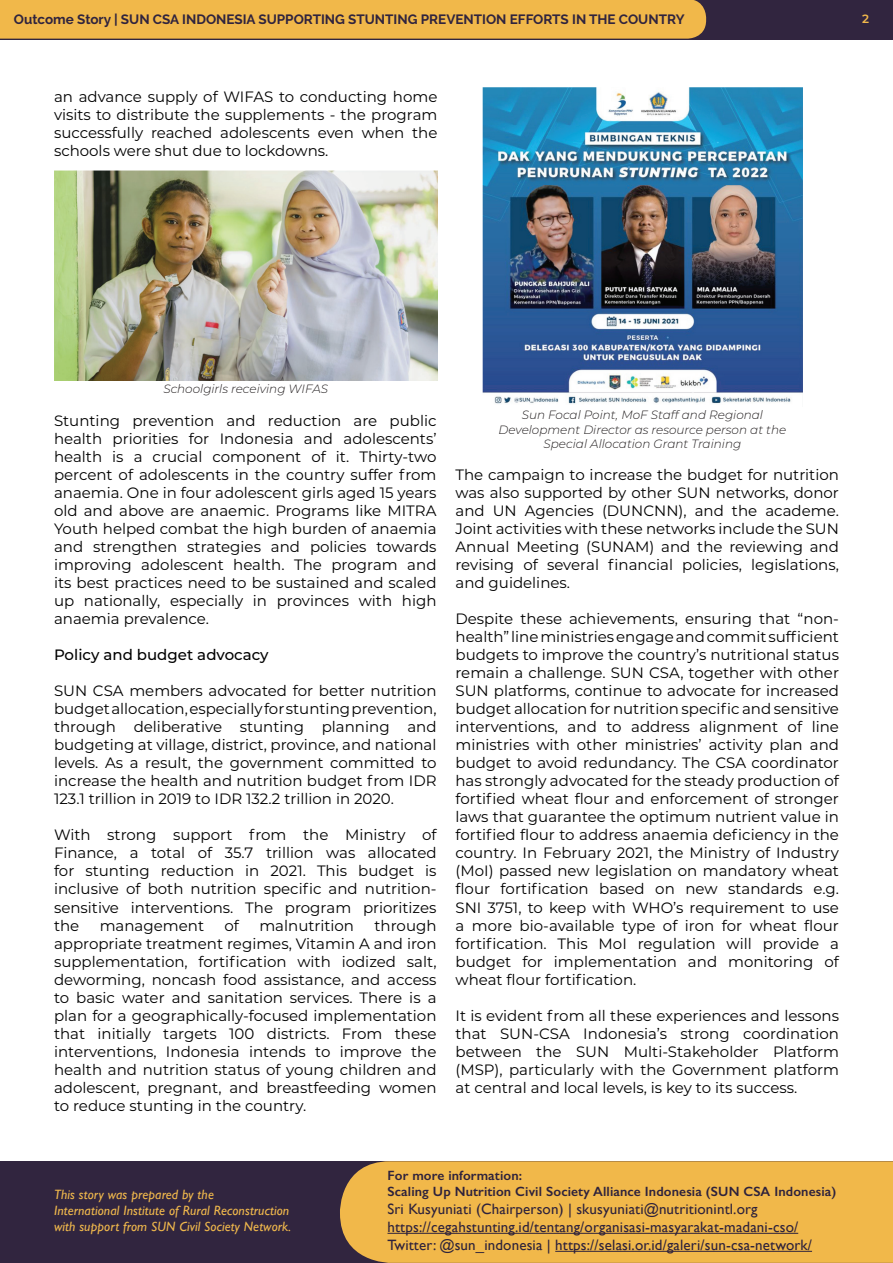
<style>
.page{position:relative;width:893px;height:1263px;background:#fff}
.page>*{position:absolute;margin:0;border:0;box-sizing:border-box;transform-origin:0 0}
.t1{font:15px/18px "Montserrat";color:#000;text-align:justify}
.t2{font:15px/18px "Gill Sans";letter-spacing:.01em;color:#2e223c}
.t3{font:500 15px "Montserrat";color:#000}
.t4{font:italic 13.5px/16.2px "Gill Sans";letter-spacing:.01em;color:#f0b84c}
.t5{font:600 13.5px/16.2px "Gill Sans";letter-spacing:.01em;color:#2e223c}
.t6{font:700 13.5px "Raleway";color:#30243e}
.t7{font:italic 300 12px/14.4px "Montserrat";color:#231f20;text-align:center}
.t8{font:600 12px "Montserrat";color:#f1b84b}
.s1{color:#2d233b}
</style>
<div class="page">
<div style="left:0;top:0;width:893px;height:39px;background:#31253f"></div>
<div style="left:0;top:0;width:706px;height:39px;background:#f1b84a"></div>
<img style="left:54px;top:170px;width:383px;height:210px">
<img style="left:483px;top:88px;width:319px;height:316px">
<div style="left:0;top:1161px;width:893px;height:102px;background:#31253f"></div>
<div style="left:340px;top:1161px;width:553px;height:102px;background:#f1b84a"></div>
<hr style="left:387px;top:1233px;width:411px;height:1px;background:#2e223c">
<hr style="left:555px;top:1251px;width:257px;height:1px;background:#2e223c">
<p class="t6" style="left:14px;top:12px;width:672px">Outcome Story | SUN CSA INDONESIA SUPPORTING STUNTING PREVENTION EFFORTS IN THE COUNTRY</p>
<p class="t8" style="left:862px;top:10px;width:8px">2</p>
<p class="t1" style="left:54px;top:88px;width:385px">an advance supply of WIFAS to conducting home visits to distribute the supplements - the program successfully reached adolescents even when the schools were shut due to lockdowns.</p>
<p class="t7" style="left:163px;top:381px;width:166px">Schoolgirls receiving WIFAS</p>
<p class="t1" style="left:54px;top:412px;width:384px">Stunting prevention and reduction are public health priorities for Indonesia and adolescents’ health is a crucial component of it. Thirty-two percent of adolescents in the country suffer from anaemia. One in four adolescent girls aged 15 years old and above are anaemic. Programs like MITRA Youth helped combat the high burden of anaemia and strengthen strategies and policies towards improving adolescent health. The program and its best practices need to be sustained and scaled up nationally, especially in provinces with high anaemia prevalence.</p>
<p class="t3" style="left:54px;top:645px;width:216px">Policy and budget advocacy</p>
<p class="t1" style="left:54px;top:682px;width:384px">SUN CSA members advocated for better nutrition budget allocation, especially for stunting prevention, through deliberative stunting planning and budgeting at village, district, province, and national levels. As a result, the government committed to increase the health and nutrition budget from IDR 123.1 trillion in 2019 to IDR 132.2 trillion in 2020.</p>
<p class="t1" style="left:54px;top:826px;width:384px">With strong support from the Ministry of Finance, a total of 35.7 trillion was allocated for stunting reduction in 2021. This budget is inclusive of both nutrition specific and nutrition&shy;sensitive interventions. The program prioritizes the</p>
<p class="t1" style="left:100px;top:916px;width:106px">management</p>
<p class="t1" style="left:224px;top:916px;width:16px">of</p>
<p class="t1" style="left:259px;top:916px;width:96px">malnutrition</p>
<p class="t1" style="left:54px;top:916px;width:384px;text-indent:321px">through appropriate treatment regimes, Vitamin A and iron supplementation, fortification with iodized salt, deworming, noncash food assistance, and access to basic water and sanitation services. There is a plan for a geographically-focused implementation that initially targets 100 districts. From these interventions, Indonesia intends to improve the health and nutrition status of young children and adolescent, pregnant, and breastfeeding women to reduce stunting in the country.</p>
<p class="t7" style="left:498px;top:408px;width:289px">Sun Focal Point, MoF Staff and Regional<br>Development Director as resource person at the<br>Special Allocation Grant Training</p>
<p class="t1" style="left:455px;top:466px;width:385px">The campaign to increase the budget for nutrition was also supported by other SUN networks, donor and UN Agencies (DUNCNN), and the academe.<br>Joint activities with these networks include the SUN Annual Meeting (SUNAM) and the reviewing and revising of several financial policies, legislations, and guidelines.</p>
<p class="t1" style="left:455px;top:610px;width:385px">Despite these achievements, ensuring that “non&shy;health” line ministries engage and commit sufficient budgets to improve the country’s nutritional status remain a challenge. SUN CSA, together with other SUN platforms, continue to advocate for increased budget allocation for nutrition specific and sensitive interventions, and to address alignment of line ministries with other ministries’ activity plan and budget to avoid redundancy. The CSA coordinator has strongly advocated for the steady production of fortified wheat flour and enforcement of stronger laws that guarantee the optimum nutrient value in fortified flour to address anaemia deficiency in the country. In February 2021, the Ministry of Industry (MoI) passed new legislation on mandatory wheat flour fortification based on new standards e.g.<br>SNI 3751, to keep with WHO’s requirement to use a more bio-available type of iron for wheat flour fortification. This MoI regulation will provide a budget for implementation and monitoring of wheat flour fortification.</p>
<p class="t1" style="left:455px;top:1006px;width:385px">It is evident from all these experiences and lessons that SUN-CSA Indonesia’s strong coordination between the SUN Multi-Stakeholder Platform (MSP), particularly with the Government platform at central and local levels, is key to its success.</p>
<p class="t4" style="left:54px;top:1186px;width:239px">This story was prepared by the<br>International Institute of Rural Reconstruction with support from SUN Civil Society Network.</p>
<p class="t5" style="left:387px;top:1167px;width:450px">For more information:<br>Scaling Up Nutrition Civil Society Alliance Indonesia (SUN CSA Indonesia)</p>
<p class="t2" style="left:387px;top:1200px;width:426px">Sri Kusyuniati (Chairperson) | skusyuniati@nutritionintl.org https://cegahstunting.id/tentang/organisasi-masyarakat-madani-cso/<br>Twitter: <span class="s1">@sun_indonesia</span> | https://selasi.or.id/galeri/sun-csa-network/</p>
</div>
